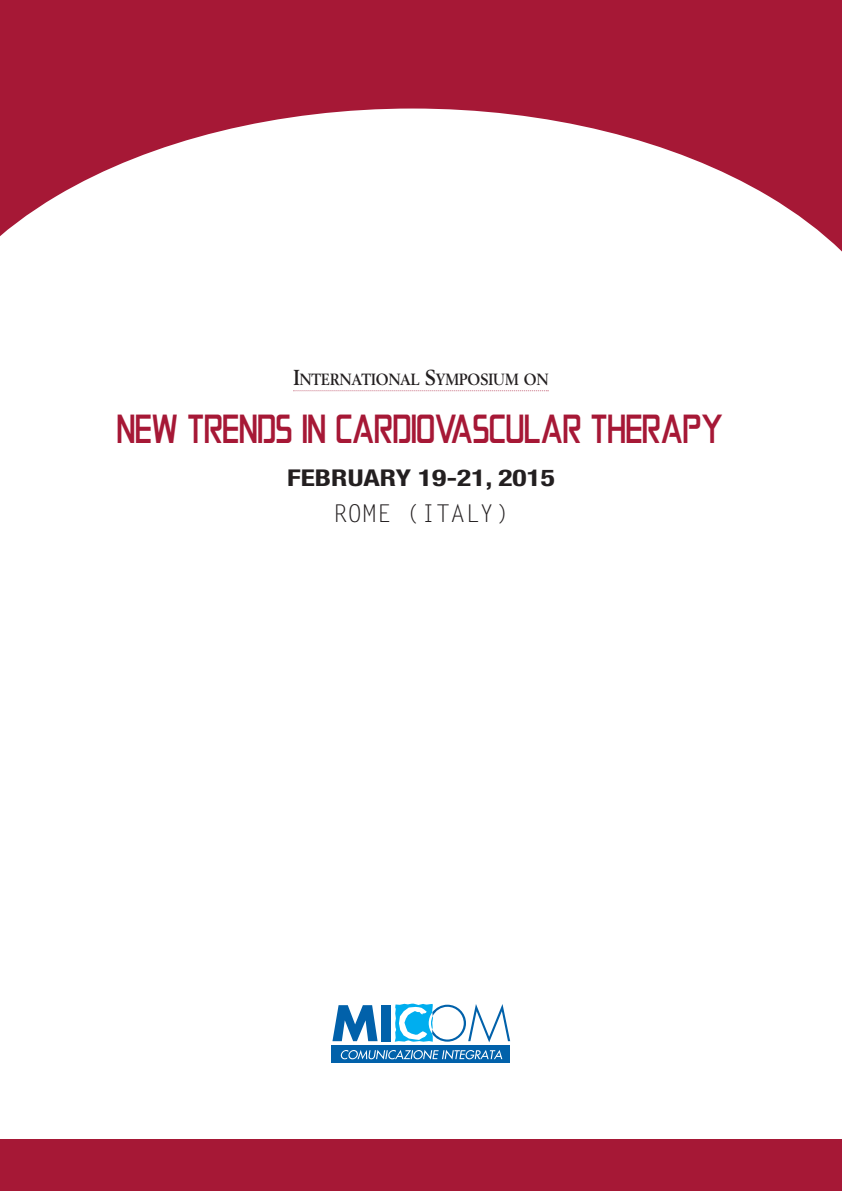
<style>
.page{position:relative;width:842px;height:1191px;background:#fff}
.page>*{position:absolute;margin:0;border:0;box-sizing:border-box;transform-origin:0 0}
.t1{font:43.6px "Conviction";color:#a61836;scale:.9 1}
.t2{font:24.4px "Letter Gothic Std";color:#231f20}
.t3{font:700 condensed 23.2px "Helvetica Neue";color:#231f20;scale:1.27 1}
.t4{font:700 16px "Berling";color:#231f20;scale:.9 1}
.s1{font-size:21.4px}
</style>
<div class="page">
<svg style="left:0;top:0;width:842px;height:251px;fill:#a61836"></svg>
<div style="left:0;top:1140px;width:842px;height:51px;background:#a61836"></div>
<svg style="left:332px;top:1005px;width:46px;height:36px"></svg>
<div style="left:382px;top:1005px;width:9px;height:36px;background:#0161aa"></div>
<div style="left:332px;top:1045px;width:178px;height:18px;background:#0161aa"></div>
<svg style="left:340px;top:1050px;width:162px;height:9px"></svg>
<svg style="left:395px;top:1003px;width:115px;height:39px"></svg>
<svg style="left:293px;top:390px;width:255px;height:1px"></svg>
<p class="t4" style="left:293px;top:373px;width:285px"><span class="s1">I</span>NTERNATIONAL <span class="s1">S</span>YMPOSIUM ON</p>
<p class="t1" style="left:118px;top:402px;width:675px">NEW TRENDS IN CARDIOVASCULAR THERAPY</p>
<p class="t3" style="left:287px;top:469px;width:212px">FEBRUARY 19-21, 2015</p>
<p class="t2" style="left:333px;top:503px;width:178px">ROME (ITALY)</p>
</div>
